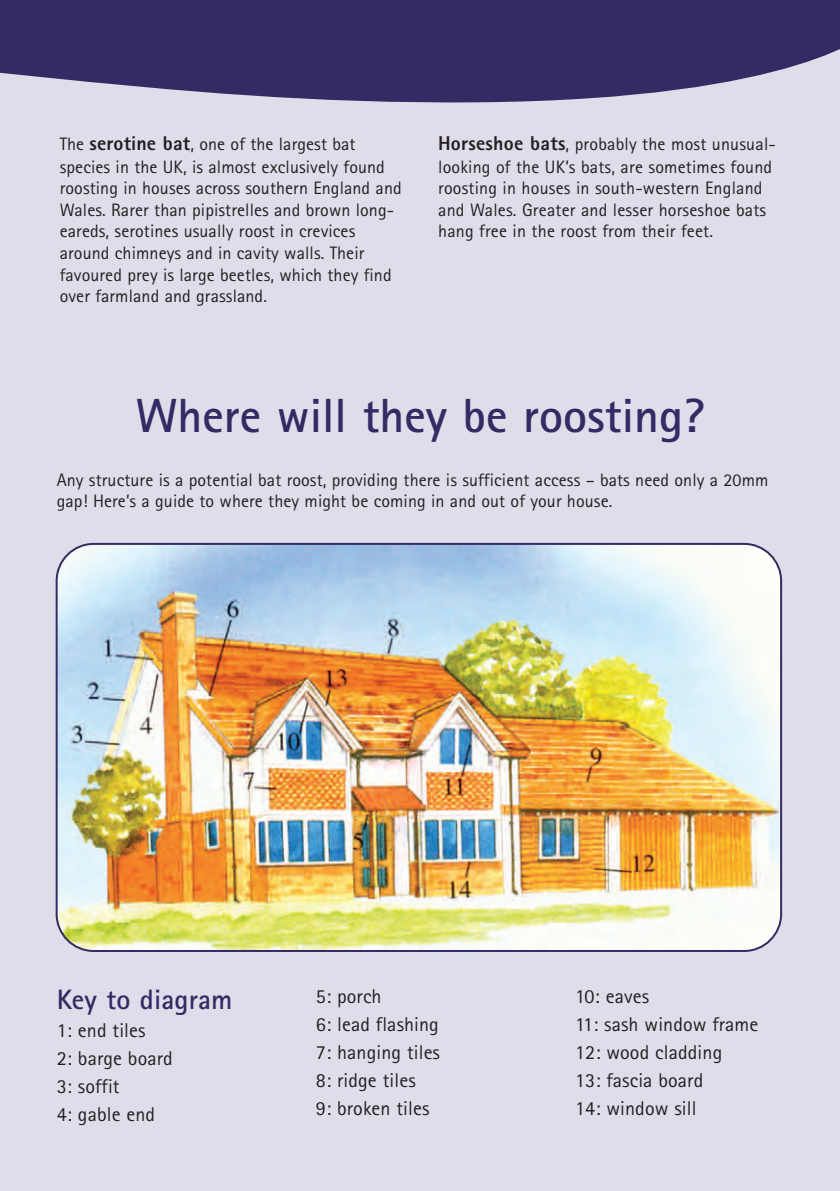
<style>
.page{position:relative;width:840px;height:1191px;background:#fff}
.page>*{position:absolute;margin:0;border:0;box-sizing:border-box;transform-origin:0 0}
.t1{font:700 48px "Rotis Sans Serif";color:#342b65}
.t2{font:700 28px "Rotis Sans Serif";letter-spacing:.005em;color:#342b65}
.t3{font:20px/28px "Rotis Sans Serif";letter-spacing:.005em;color:#231f20}
.t4{font:18px/21.8px "Rotis Sans Serif";letter-spacing:.005em;color:#231f20}
.s1{font-weight:800;font-size:20px}
</style>
<div class="page">
<div style="left:0;top:0;width:839px;height:1191px;background:#dfdde9"></div>
<svg style="left:0;top:0;width:839px;height:103px;background:#494175"></svg>
<img style="left:56px;top:543px;width:725px;height:409px">
<p class="t4" style="left:60px;top:135px;width:343px">The <span class="s1">serotine bat</span>, one of the largest bat species in the UK, is almost exclusively found roosting in houses across southern England and Wales. Rarer than pipistrelles and brown long&shy;eareds, serotines usually roost in crevices around chimneys and in cavity walls. Their favoured prey is large beetles, which they find over farmland and grassland.</p>
<p class="t4" style="left:438px;top:135px;width:339px"><span class="s1">Horseshoe bats</span>, probably the most unusual&shy;looking of the UK’s bats, are sometimes found roosting in houses in south-western England and Wales. Greater and lesser horseshoe bats hang free in the roost from their feet.</p>
<h1 class="t1" style="left:136px;top:398px;width:570px">Where will they be roosting?</h1>
<p class="t4" style="left:57px;top:471px;width:712px">Any structure is a potential bat roost, providing there is sufficient access – bats need only a 20mm gap! Here’s a guide to where they might be coming in and out of your house.</p>
<h2 class="t2" style="left:57px;top:989px;width:177px">Key to diagram</h2>
<p class="t3" style="left:57px;top:1018px;width:117px">1: end tiles<br>2: barge board<br>3: soffit<br>4: gable end</p>
<p class="t3" style="left:316px;top:984px;width:125px">5: porch<br>6: lead flashing<br>7: hanging tiles<br>8: ridge tiles<br>9: broken tiles</p>
<p class="t3" style="left:574px;top:984px;width:185px">10: eaves<br>11: sash window frame<br>12: wood cladding<br>13: fascia board<br>14: window sill</p>
</div>
